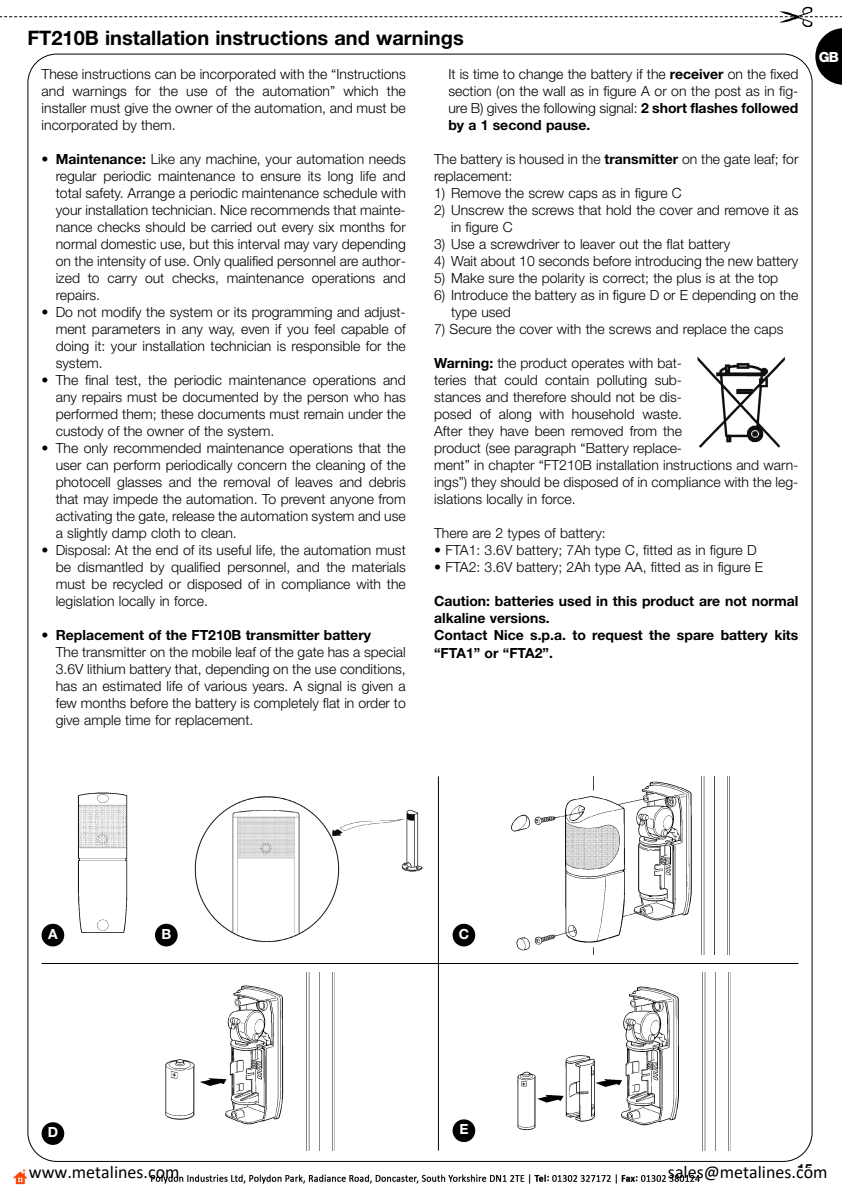
<style>
.page{position:relative;width:842px;height:1190px;background:#fff}
.page>*{position:absolute;margin:0;border:0;box-sizing:border-box;transform-origin:0 0}
.t1{font:700 20px "Helvetica Neue";color:#000}
.t2{font:18px "Calibri";color:#000}
.t3{font:300 14px/17px "Helvetica Neue";color:#000;text-align:justify}
.t4{font:700 14px/17px "Helvetica Neue";color:#000}
.t5{font:700 14px "Helvetica Neue";color:#fff}
.t6{font:800 14px "Helvetica Neue";color:#fff}
.s1{font-weight:700}
</style>
<div class="page">
<svg style="left:815px;top:28px;width:27px;height:57px"></svg>
<svg style="left:0;top:16px;width:842px;height:1px"></svg>
<img style="left:779px;top:7px;width:33px;height:20px">
<img style="left:194px;top:796px;width:229px;height:146px">
<img style="left:511px;top:776px;width:219px;height:179px">
<img style="left:165px;top:972px;width:170px;height:179px">
<img style="left:517px;top:972px;width:214px;height:179px">
<img style="left:59px;top:792px;width:69px;height:143px">
<hr style="left:438px;top:776px;width:1px;height:375px;background:#000">
<hr style="left:42px;top:963px;width:756px;height:1px;background:#000">
<div style="left:42px;top:924px;width:22px;height:22px;background:#000;border-radius:50%"></div>
<div style="left:155px;top:924px;width:23px;height:22px;background:#000;border-radius:50%"></div>
<div style="left:453px;top:924px;width:22px;height:22px;background:#000;border-radius:50%"></div>
<div style="left:42px;top:1122px;width:22px;height:23px;background:#000;border-radius:50%"></div>
<div style="left:453px;top:1119px;width:22px;height:23px;background:#000;border-radius:50%"></div>
<img style="left:697px;top:356px;width:88px;height:92px">
<img style="left:13px;top:1169px;width:687px;height:16px">
<h1 class="t1" style="left:27px;top:31px;width:438px">FT210B installation instructions and warnings</h1>
<p class="t3" style="left:42px;top:67px;width:366px">These instructions can be incorporated with the “Instructions and warnings for the use of the automation” which the installer must give the owner of the automation, and must be incorporated by them.</p>
<p class="t3" style="left:56px;top:152px;width:352px;text-indent:-14px">• <span class="s1">Maintenance:</span> Like any machine, your automation needs regular periodic maintenance to ensure its long life and total safety. Arrange a periodic maintenance schedule with your installation technician. Nice recommends that mainte&shy;nance checks should be carried out every six months for normal domestic use, but this interval may vary depending on the intensity of use. Only qualified personnel are author&shy;ized to carry out checks, maintenance operations and repairs.</p>
<p class="t3" style="left:56px;top:305px;width:352px;text-indent:-14px">• Do not modify the system or its programming and adjust&shy;ment parameters in any way, even if you feel capable of doing it: your installation technician is responsible for the system.</p>
<p class="t3" style="left:56px;top:373px;width:352px;text-indent:-14px">• The final test, the periodic maintenance operations and any repairs must be documented by the person who has performed them; these documents must remain under the custody of the owner of the system.</p>
<p class="t3" style="left:56px;top:441px;width:352px;text-indent:-14px">• The only recommended maintenance operations that the user can perform periodically concern the cleaning of the photocell glasses and the removal of leaves and debris that may impede the automation. To prevent anyone from activating the gate, release the automation system and use a slightly damp cloth to clean.</p>
<p class="t3" style="left:56px;top:543px;width:352px;text-indent:-14px">• Disposal: At the end of its useful life, the automation must be dismantled by qualified personnel, and the materials must be recycled or disposed of in compliance with the legislation locally in force.</p>
<p class="t3" style="left:56px;top:628px;width:352px;text-align:left;text-indent:-14px">• <span class="s1">Replacement of the FT210B transmitter battery<br></span>The transmitter on the mobile leaf of the gate has a special 3.6V lithium battery that, depending on the use conditions, has an estimated life of various years. A signal is given a few months before the battery is completely flat in order to give ample time for replacement.</p>
<p class="t3" style="left:448px;top:67px;width:352px">It is time to change the battery if the <span class="s1">receiver</span> on the fixed section (on the wall as in figure A or on the post as in fig&shy;ure B) gives the following signal: <span class="s1">2 short flashes followed by a 1 second pause.</span></p>
<p class="t3" style="left:434px;top:152px;width:366px">The battery is housed in the <span class="s1">transmitter</span> on the gate leaf; for replacement:</p>
<p class="t3" style="left:434px;top:186px;width:249px">1) Remove the screw caps as in figure C</p>
<p class="t3" style="left:451px;top:203px;width:349px;text-indent:-17px">2) Unscrew the screws that hold the cover and remove it as in figure C</p>
<p class="t3" style="left:434px;top:237px;width:297px">3) Use a screwdriver to leaver out the flat battery</p>
<p class="t3" style="left:434px;top:254px;width:366px">4) Wait about 10 seconds before introducing the new battery</p>
<p class="t3" style="left:434px;top:271px;width:346px">5) Make sure the polarity is correct; the plus is at the top</p>
<p class="t3" style="left:451px;top:288px;width:349px;text-indent:-17px">6) Introduce the battery as in figure D or E depending on the type used</p>
<p class="t3" style="left:434px;top:322px;width:351px">7) Secure the cover with the screws and replace the caps</p>
<p class="t3" style="left:434px;top:356px;width:366px;text-align:left"><span class="s1">Warning:</span> the product operates with bat-<br>teries that could contain polluting sub-<br>stances and therefore should not be dis-<br>posed of along with household waste.<br>After they have been removed from the<br>product (see paragraph “Battery replace-<br>ment” in chapter “FT210B installation instructions and warn&shy;ings”) they should be disposed of in compliance with the leg&shy;islations locally in force.</p>
<p class="t3" style="left:434px;top:526px;width:173px">There are 2 types of battery:</p>
<p class="t3" style="left:434px;top:543px;width:324px">• FTA1: 3.6V battery; 7Ah type C, fitted as in figure D</p>
<p class="t3" style="left:434px;top:560px;width:331px">• FTA2: 3.6V battery; 2Ah type AA, fitted as in figure E</p>
<p class="t4" style="left:434px;top:594px;width:366px">Caution: batteries used in this product are not normal alkaline versions.<br>Contact Nice s.p.a. to request the spare battery kits “FTA1” or “FTA2”.</p>
<p class="t6" style="left:819px;top:52px;width:22px">GB</p>
<p class="t5" style="left:48px;top:929px;width:11px">A</p>
<p class="t5" style="left:161px;top:929px;width:11px">B</p>
<p class="t5" style="left:459px;top:929px;width:12px">C</p>
<p class="t5" style="left:48px;top:1127px;width:12px">D</p>
<p class="t5" style="left:459px;top:1124px;width:11px">E</p>
<p class="t2" style="left:29px;top:1159px;width:152px">www.metalines.com</p>
<p class="t2" style="left:668px;top:1159px;width:161px">sales@metalines.com</p>
<p class="t4" style="left:797px;top:1161px;width:17px">15</p>
</div>
